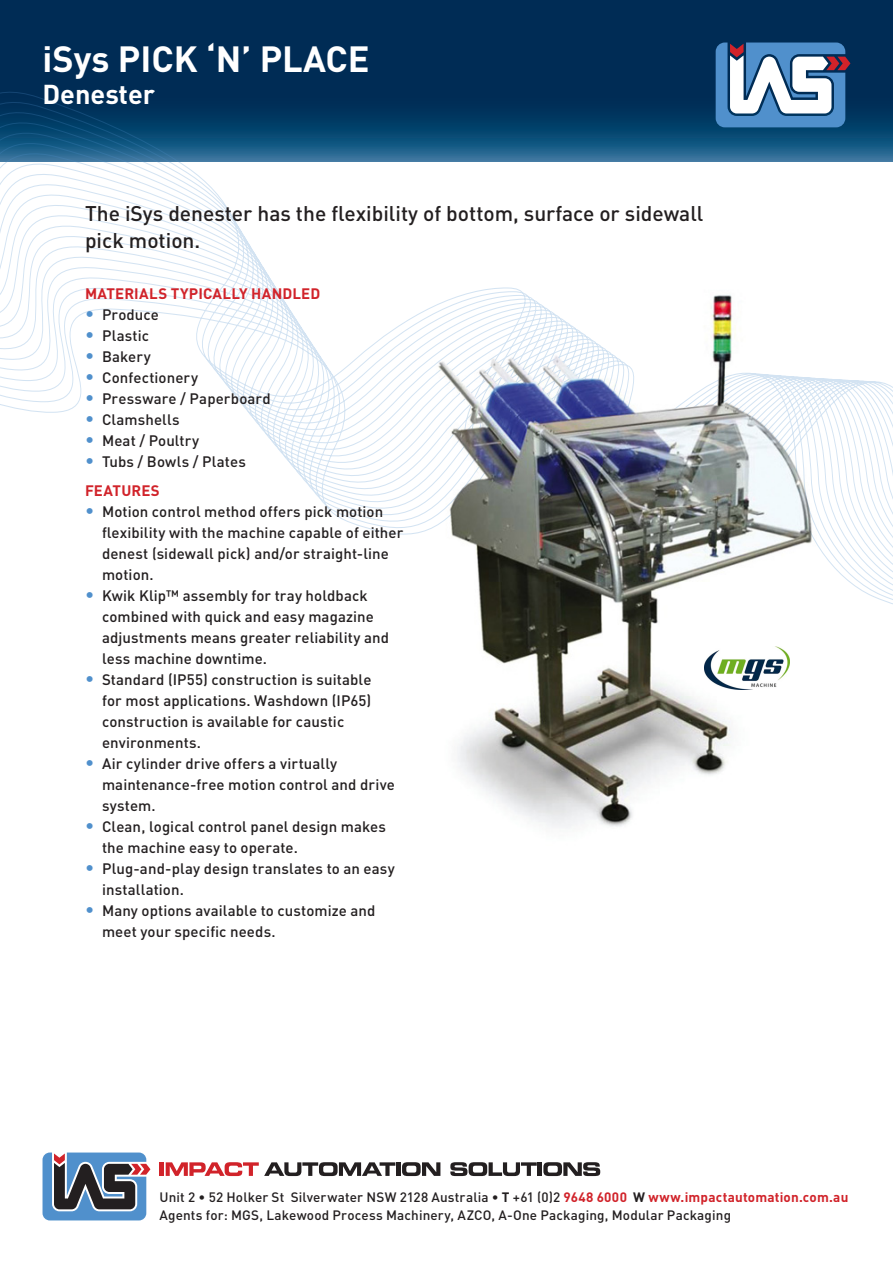
<style>
.page{position:relative;width:893px;height:1263px;background:#fff}
.page>*{position:absolute;margin:0;border:0;box-sizing:border-box;transform-origin:0 0}
.t1{font:700 36px "DIN";color:#fff}
.t2{font:700 27px "DIN";color:#fff}
.t3{font:500 21px/27px "DIN";color:#231f20}
.t4{font:500 15px/21px "DIN";letter-spacing:.005em;color:#231f20}
.t5{font:700 15px "DIN";letter-spacing:.025em;color:#d1232a}
.t6{font:500 13.5px/18px "DIN";letter-spacing:.01em;color:#231f20}
.s1{font-size:18px;color:#5090cc}
.s2{font-weight:700;color:#d1232a}
.s3{font-weight:700}
</style>
<div class="page">
<div style="left:0;top:0;width:893px;height:162px;background:#002c55"></div>
<svg style="left:0;top:42px;width:893px;height:563px"></svg>
<svg style="left:716px;top:43px;width:134px;height:84px"></svg>
<svg style="left:43px;top:1152px;width:107px;height:68px"></svg>
<hr style="left:160px;top:1162px;width:4px;height:14px;background:#d1232a">
<svg style="left:166px;top:1162px;width:229px;height:14px"></svg>
<div style="left:396px;top:1162px;width:5px;height:14px;background:#231f20"></div>
<svg style="left:402px;top:1162px;width:38px;height:14px"></svg>
<svg style="left:450px;top:1162px;width:87px;height:14px"></svg>
<hr style="left:538px;top:1162px;width:4px;height:14px;background:#231f20">
<svg style="left:543px;top:1162px;width:57px;height:14px"></svg>
<svg style="left:384px;top:297px;width:21px;height:308px"></svg>
<img style="left:405px;top:269px;width:418px;height:559px">
<img style="left:704px;top:646px;width:85px;height:44px">
<h1 class="t1" style="left:43px;top:36px;width:329px">iSys PICK ‘N’ Place</h1>
<h2 class="t2" style="left:43px;top:77px;width:114px">Denester</h2>
<h3 class="t3" style="left:85px;top:200px;width:620px">The iSys denester has the flexibility of bottom, surface or sidewall pick motion.</h3>
<p class="t5" style="left:85px;top:284px;width:235px">materials typically handled</p>
<p class="t4" style="left:85px;top:303px;width:75px"><span class="s1">•</span> Produce</p>
<p class="t4" style="left:85px;top:324px;width:65px"><span class="s1">•</span> Plastic</p>
<p class="t4" style="left:85px;top:345px;width:67px"><span class="s1">•</span> Bakery</p>
<p class="t4" style="left:85px;top:366px;width:114px"><span class="s1">•</span> Confectionery</p>
<p class="t4" style="left:85px;top:387px;width:187px"><span class="s1">•</span> Pressware / Paperboard</p>
<p class="t4" style="left:85px;top:408px;width:96px"><span class="s1">•</span> Clamshells</p>
<p class="t4" style="left:85px;top:429px;width:116px"><span class="s1">•</span> Meat / Poultry</p>
<p class="t4" style="left:85px;top:446px;width:162px;line-height:29.5px"><span class="s1">•</span> Tubs / Bowls / Plates<br><span class="s2">FEATURES</span></p>
<p class="t4" style="left:102px;top:501px;width:303px;text-indent:-17px"><span class="s1">•</span> Motion control method offers pick motion flexibility with the machine capable of either denest (sidewall pick) and/or straight-line motion.</p>
<p class="t4" style="left:102px;top:585px;width:289px;text-indent:-17px"><span class="s1">•</span> Kwik Klip™ assembly for tray holdback combined with quick and easy magazine adjustments means greater reliability and less machine downtime.</p>
<p class="t4" style="left:102px;top:669px;width:271px;text-indent:-17px"><span class="s1">•</span> Standard (IP55) construction is suitable for most applications. Washdown (IP65) construction is available for caustic environments.</p>
<p class="t4" style="left:102px;top:753px;width:294px;text-indent:-17px"><span class="s1">•</span> Air cylinder drive offers a virtually maintenance-free motion control and drive system.</p>
<p class="t4" style="left:102px;top:816px;width:285px;text-indent:-17px"><span class="s1">•</span> Clean, logical control panel design makes the machine easy to operate.</p>
<p class="t4" style="left:102px;top:858px;width:294px;text-indent:-17px"><span class="s1">•</span> Plug-and-play design translates to an easy installation.</p>
<p class="t4" style="left:102px;top:900px;width:275px;text-indent:-17px"><span class="s1">•</span> Many options available to customize and meet your specific needs.</p>
<p class="t6" style="left:159px;top:1187px;width:690px">Unit 2 • 52 Holker St Silverwater NSW 2128 Australia • <span class="s3">T</span> +61 (0)2 <span class="s2">9648 6000</span> <span class="s3">W</span> <span class="s2">www.impactautomation.com.au<br></span>Agents for: MGS, Lakewood Process Machinery, AZCO, A-One Packaging, Modular Packaging</p>
</div>
